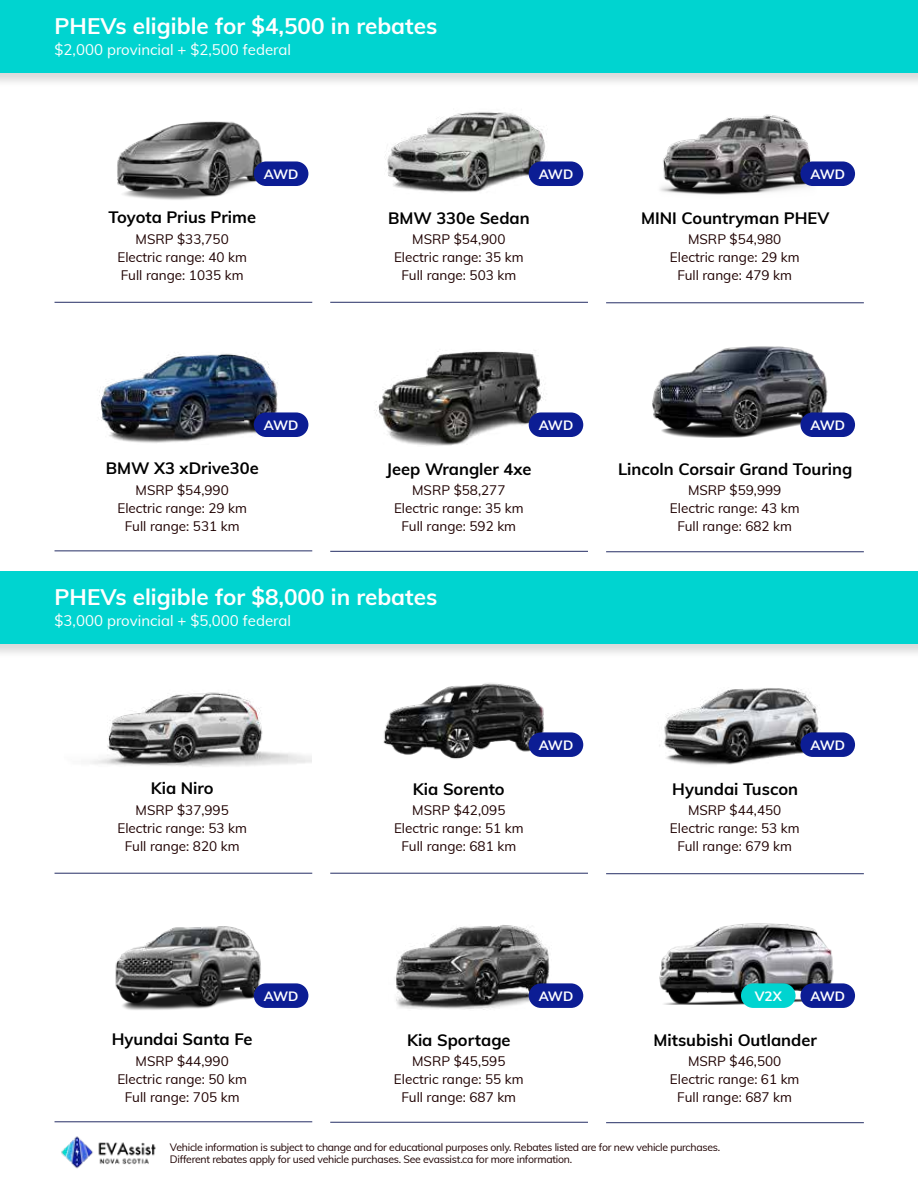
<style>
.page{position:relative;width:918px;height:1188px;background:#fff}
.page>*{position:absolute;margin:0;border:0;box-sizing:border-box;transform-origin:0 0}
.t1{font:700 22.5px "Muli";color:#fff}
.t2{font:700 16.5px "Muli";color:#000}
.t3{font:15px "Muli";color:#fff}
.t4{font:13.5px/18px "Muli";color:#1e0000;text-align:center}
.t5{font:700 13.5px "Muli";color:#fff}
.t6{font:10.5px/12px "Muli";letter-spacing:-.025em;color:#1e0000}
</style>
<div class="page">
<div style="left:0;top:0;width:918px;height:88px;background:#000;opacity:.15"></div>
<div style="left:0;top:0;width:918px;height:72px;background:#00d4d0"></div>
<div style="left:0;top:570px;width:918px;height:89px;background:#000;opacity:.15"></div>
<div style="left:0;top:571px;width:918px;height:72px;background:#00d4d0"></div>
<img style="left:61px;top:1136px;width:95px;height:33px">
<img style="left:385px;top:112px;width:161px;height:81px">
<img style="left:333px;top:655px;width:255px;height:104px">
<img style="left:374px;top:351px;width:172px;height:95px">
<img style="left:396px;top:925px;width:185px;height:85px">
<img style="left:660px;top:114px;width:154px;height:81px">
<img style="left:659px;top:688px;width:188px;height:77px">
<img style="left:652px;top:346px;width:204px;height:92px">
<img style="left:659px;top:923px;width:197px;height:85px">
<hr style="left:331px;top:302px;width:256px;height:1px;background:#252e65">
<hr style="left:331px;top:873px;width:256px;height:1px;background:#252e65">
<hr style="left:331px;top:551px;width:256px;height:1px;background:#252e65">
<hr style="left:331px;top:1122px;width:256px;height:1px;background:#252e65">
<hr style="left:55px;top:302px;width:257px;height:1px;background:#252e65">
<hr style="left:55px;top:873px;width:257px;height:1px;background:#252e65">
<hr style="left:55px;top:551px;width:257px;height:1px;background:#252e65">
<hr style="left:55px;top:1122px;width:257px;height:1px;background:#252e65">
<img style="left:117px;top:121px;width:146px;height:79px">
<img style="left:55px;top:655px;width:256px;height:112px">
<img style="left:99px;top:353px;width:179px;height:90px">
<img style="left:115px;top:926px;width:148px;height:84px">
<div style="left:529px;top:161px;width:54px;height:25px;background:#0c1d94;border-radius:12px"></div>
<div style="left:529px;top:732px;width:54px;height:25px;background:#0c1d94;border-radius:12px"></div>
<div style="left:529px;top:412px;width:54px;height:25px;background:#0c1d94;border-radius:12px"></div>
<div style="left:529px;top:983px;width:54px;height:25px;background:#0c1d94;border-radius:12px"></div>
<div style="left:254px;top:412px;width:54px;height:25px;background:#0c1d94;border-radius:12px"></div>
<div style="left:254px;top:983px;width:54px;height:25px;background:#0c1d94;border-radius:12px"></div>
<div style="left:254px;top:161px;width:54px;height:25px;background:#0c1d94;border-radius:12px"></div>
<div style="left:800px;top:161px;width:55px;height:25px;background:#0c1d94;border-radius:12px"></div>
<div style="left:800px;top:732px;width:55px;height:25px;background:#0c1d94;border-radius:12px"></div>
<div style="left:800px;top:412px;width:55px;height:25px;background:#0c1d94;border-radius:12px"></div>
<div style="left:800px;top:983px;width:55px;height:25px;background:#0c1d94;border-radius:12px"></div>
<hr style="left:607px;top:303px;width:256px;height:1px;background:#252e65">
<hr style="left:607px;top:873px;width:256px;height:1px;background:#252e65">
<hr style="left:607px;top:552px;width:256px;height:1px;background:#252e65">
<hr style="left:607px;top:1122px;width:256px;height:1px;background:#252e65">
<div style="left:741px;top:983px;width:55px;height:25px;background:#00d4d0;border-radius:12px"></div>
<h1 class="t1" style="left:55px;top:9px;width:384px">PHEVs eligible for $4,500 in rebates</h1>
<p class="t3" style="left:55px;top:39px;width:238px">$2,000 provincial + $2,500 federal</p>
<p class="t5" style="left:264px;top:164px;width:36px">AWD</p>
<p class="t5" style="left:810px;top:164px;width:36px">AWD</p>
<p class="t5" style="left:539px;top:164px;width:36px">AWD</p>
<p class="t2" style="left:108px;top:205px;width:149px">Toyota Prius Prime</p>
<p class="t4" style="left:117px;top:230px;width:131px">MSRP $33,750<br>Electric range: 40 km<br>Full range: 1035 km</p>
<p class="t2" style="left:388px;top:206px;width:143px">BMW 330e Sedan</p>
<p class="t4" style="left:394px;top:230px;width:131px">MSRP $54,900<br>Electric range: 35 km<br>Full range: 503 km</p>
<p class="t2" style="left:641px;top:206px;width:190px">MINI Countryman PHEV</p>
<p class="t4" style="left:670px;top:230px;width:131px">MSRP $54,980<br>Electric range: 29 km<br>Full range: 479 km</p>
<p class="t5" style="left:264px;top:415px;width:36px">AWD</p>
<p class="t5" style="left:539px;top:415px;width:36px">AWD</p>
<p class="t5" style="left:810px;top:415px;width:36px">AWD</p>
<p class="t2" style="left:106px;top:456px;width:155px">BMW X3 xDrive30e</p>
<p class="t2" style="left:386px;top:457px;width:147px">Jeep Wrangler 4xe</p>
<p class="t2" style="left:618px;top:457px;width:236px">Lincoln Corsair Grand Touring</p>
<p class="t4" style="left:117px;top:481px;width:131px">MSRP $54,990<br>Electric range: 29 km<br>Full range: 531 km</p>
<p class="t4" style="left:394px;top:481px;width:131px">MSRP $58,277<br>Electric range: 35 km<br>Full range: 592 km</p>
<p class="t4" style="left:670px;top:481px;width:131px">MSRP $59,999<br>Electric range: 43 km<br>Full range: 682 km</p>
<h1 class="t1" style="left:55px;top:580px;width:384px">PHEVs eligible for $8,000 in rebates</h1>
<p class="t3" style="left:55px;top:610px;width:238px">$3,000 provincial + $5,000 federal</p>
<p class="t5" style="left:539px;top:735px;width:36px">AWD</p>
<p class="t5" style="left:810px;top:735px;width:36px">AWD</p>
<p class="t2" style="left:151px;top:776px;width:64px">Kia Niro</p>
<p class="t2" style="left:413px;top:777px;width:93px">Kia Sorento</p>
<p class="t2" style="left:672px;top:777px;width:127px">Hyundai Tuscon</p>
<p class="t4" style="left:117px;top:801px;width:131px">MSRP $37,995<br>Electric range: 53 km<br>Full range: 820 km</p>
<p class="t4" style="left:394px;top:801px;width:131px">MSRP $42,095<br>Electric range: 51 km<br>Full range: 681 km</p>
<p class="t4" style="left:670px;top:801px;width:131px">MSRP $44,450<br>Electric range: 53 km<br>Full range: 679 km</p>
<p class="t5" style="left:264px;top:986px;width:36px">AWD</p>
<p class="t2" style="left:112px;top:1027px;width:142px">Hyundai Santa Fe</p>
<p class="t4" style="left:117px;top:1052px;width:131px">MSRP $44,990<br>Electric range: 50 km<br>Full range: 705 km</p>
<p class="t2" style="left:407px;top:1028px;width:105px">Kia Sportage</p>
<p class="t4" style="left:394px;top:1052px;width:131px">MSRP $45,595<br>Electric range: 55 km<br>Full range: 687 km</p>
<p class="t5" style="left:539px;top:986px;width:36px">AWD</p>
<p class="t5" style="left:755px;top:986px;width:28px">V2X</p>
<p class="t5" style="left:810px;top:986px;width:36px">AWD</p>
<p class="t2" style="left:653px;top:1028px;width:165px">Mitsubishi Outlander</p>
<p class="t4" style="left:670px;top:1052px;width:131px">MSRP $46,500<br>Electric range: 61 km<br>Full range: 687 km</p>
<p class="t6" style="left:170px;top:1140px;width:552px">Vehicle information is subject to change and for educational purposes only. Rebates listed are for new vehicle purchases.<br>Different rebates apply for used vehicle purchases. See evassist.ca for more information.</p>
</div>
